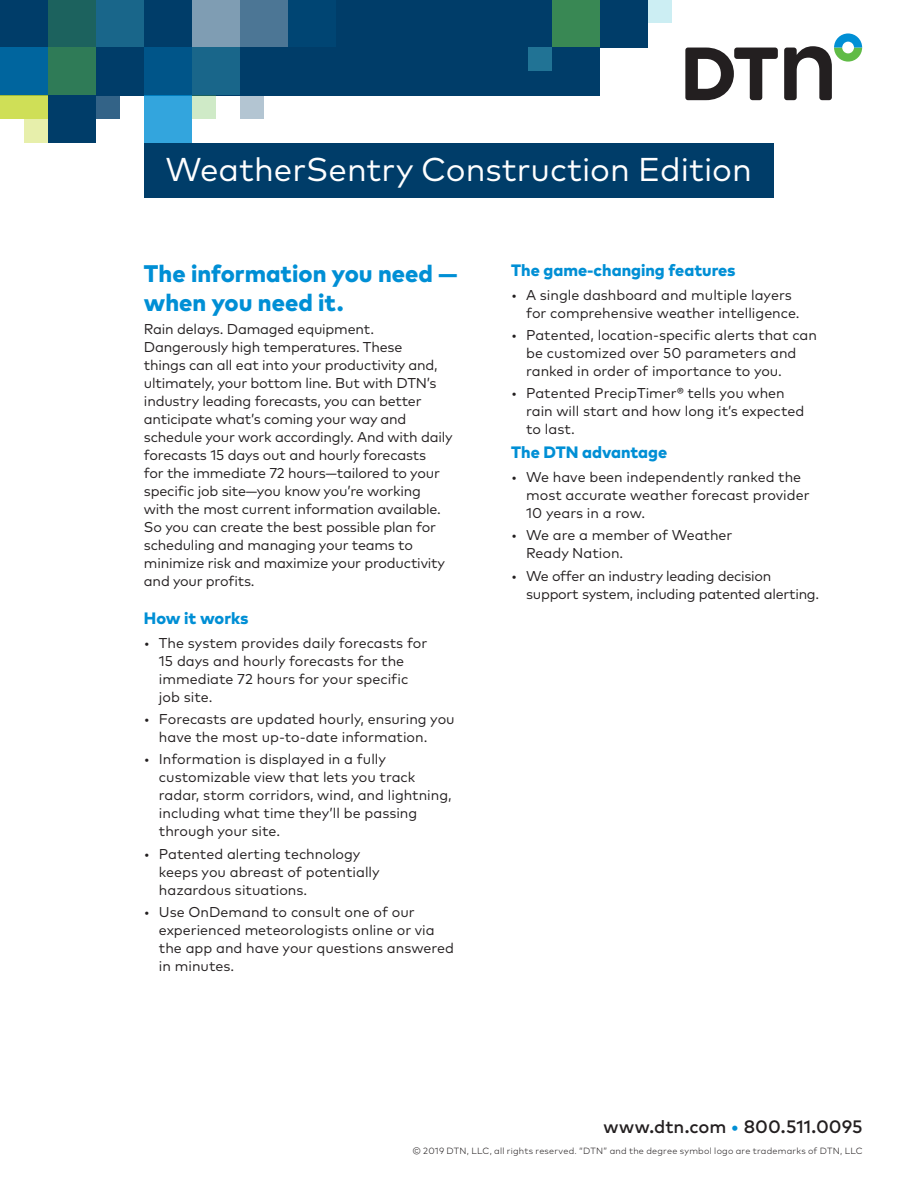
<style>
.page{position:relative;width:918px;height:1188px;background:#fff}
.page>*{position:absolute;margin:0;border:0;box-sizing:border-box;transform-origin:0 0}
.Product_Left{font:33px "Mark Pro";color:#fff}
.t1{font:800 24px/28.8px "Mark Pro";color:#008fd5}
.t2{font:500 18px "Mark Pro";color:#231f20}
.Subhead{font:800 16.5px "Mark Pro";color:#008fd5}
.Body{font:14.25px/18px "Mark Pro";color:#231f20}
.Body-2{font:14.25px/18px "Mark Pro";letter-spacing:-.02em;color:#231f20}
.Copyright{font:300 9px "Mark Pro";letter-spacing:.025em;color:#231f20}
.s1{color:#008fd5}
</style>
<div class="page">
<svg style="left:685px;top:48px;width:93px;height:52px"></svg>
<svg style="left:784px;top:33px;width:78px;height:67px"></svg>
<div style="left:0;top:0;width:600px;height:95px;background:#003d69"></div>
<div style="left:192px;top:0;width:48px;height:47px;background:#7f9db3"></div>
<div style="left:240px;top:0;width:48px;height:47px;background:#4c7695"></div>
<div style="left:600px;top:0;width:48px;height:47px;background:#003d69"></div>
<div style="left:0;top:47px;width:48px;height:48px;background:#00659e"></div>
<div style="left:96px;top:0;width:48px;height:47px;background:#19668a"></div>
<div style="left:24px;top:95px;width:24px;height:24px;background:#cfdf57"></div>
<div style="left:24px;top:119px;width:24px;height:24px;background:#e7efab"></div>
<div style="left:528px;top:47px;width:24px;height:24px;background:#217395"></div>
<div style="left:240px;top:95px;width:24px;height:24px;background:#b3c5d2"></div>
<div style="left:192px;top:95px;width:24px;height:24px;background:#cfeac7"></div>
<div style="left:96px;top:95px;width:24px;height:24px;background:#336387"></div>
<div style="left:0;top:95px;width:24px;height:24px;background:#cfdf57"></div>
<div style="left:192px;top:47px;width:48px;height:48px;background:#19668a"></div>
<div style="left:288px;top:0;width:48px;height:47px;background:#004573"></div>
<div style="left:144px;top:47px;width:48px;height:48px;background:#005589"></div>
<div style="left:144px;top:95px;width:48px;height:48px;background:#33a5dd"></div>
<div style="left:48px;top:0;width:48px;height:47px;background:#1c625e"></div>
<div style="left:552px;top:0;width:48px;height:47px;background:#398854"></div>
<div style="left:48px;top:47px;width:48px;height:48px;background:#2f7b57"></div>
<div style="left:48px;top:95px;width:48px;height:48px;background:#003d69"></div>
<div style="left:648px;top:0;width:24px;height:23px;background:#cceef3"></div>
<div style="left:144px;top:143px;width:630px;height:55px;background:#003d69"></div>
<p class="Product_Left" style="left:166px;top:144px;width:588px">WeatherSentry Construction Edition</p>
<p class="t1" style="left:144px;top:257px;width:315px">The information you need — when you need it.</p>
<p class="Body" style="left:144px;top:319px;width:310px">Rain delays. Damaged equipment.<br>Dangerously high temperatures. These<br>things can all eat into your productivity and, ultimately, your bottom line. But with DTN’s industry leading forecasts, you can better anticipate what’s coming your way and schedule your work accordingly. And with daily forecasts 15 days out and hourly forecasts<br>for the immediate 72 hours—tailored to your specific job site—you know you’re working with the most current information available.<br>So you can create the best possible plan for scheduling and managing your teams to minimize risk and maximize your productivity and your profits.</p>
<p class="Subhead" style="left:144px;top:606px;width:106px">How it works</p>
<p class="Body" style="left:159px;top:632px;width:270px;text-indent:-15px">• The system provides daily forecasts for<br>15 days and hourly forecasts for the immediate 72 hours for your specific job site.</p>
<p class="Body" style="left:159px;top:709px;width:297px;text-indent:-15px">• Forecasts are updated hourly, ensuring you have the most up-to-date information.</p>
<p class="Body" style="left:159px;top:749px;width:294px;text-indent:-15px">• Information is displayed in a fully customizable view that lets you track radar, storm corridors, wind, and lightning, including what time they’ll be passing through your site.</p>
<p class="Body" style="left:159px;top:843px;width:222px;text-indent:-15px">• Patented alerting technology keeps you abreast of potentially hazardous situations.</p>
<p class="Body" style="left:159px;top:902px;width:297px;text-indent:-15px">• Use OnDemand to consult one of our experienced meteorologists online or via the app and have your questions answered in minutes.</p>
<p class="Subhead" style="left:511px;top:258px;width:226px">The game-changing features</p>
<p class="Body" style="left:526px;top:285px;width:275px;text-indent:-15px">• A single dashboard and multiple layers for comprehensive weather intelligence.</p>
<p class="Body" style="left:526px;top:325px;width:292px;text-indent:-15px">• Patented, location-specific alerts that can be customized over 50 parameters and ranked in order of importance to you.</p>
<p class="Body" style="left:526px;top:383px;width:280px;text-indent:-15px">• Patented PrecipTimer® tells you when rain will start and how long it’s expected to last.</p>
<p class="Subhead" style="left:511px;top:440px;width:158px">The DTN advantage</p>
<p class="Body" style="left:526px;top:467px;width:285px;text-indent:-15px">• We have been independently ranked the most accurate weather forecast provider<br>10 years in a row.</p>
<p class="Body" style="left:526px;top:525px;width:208px;text-indent:-15px">• We are a member of Weather<br>Ready Nation.</p>
<p class="Body-2" style="left:526px;top:565px;width:295px;text-indent:-15px">• We offer an industry leading decision support system, including patented alerting.</p>
<p class="t2" style="left:604px;top:1113px;width:261px">www.dtn.com <span class="s1">•</span> 800.511.0095</p>
<p class="Copyright" style="left:412px;top:1144px;width:452px">© 2019 DTN, LLC, all rights reserved. “DTN” and the degree symbol logo are trademarks of DTN, LLC</p>
</div>
